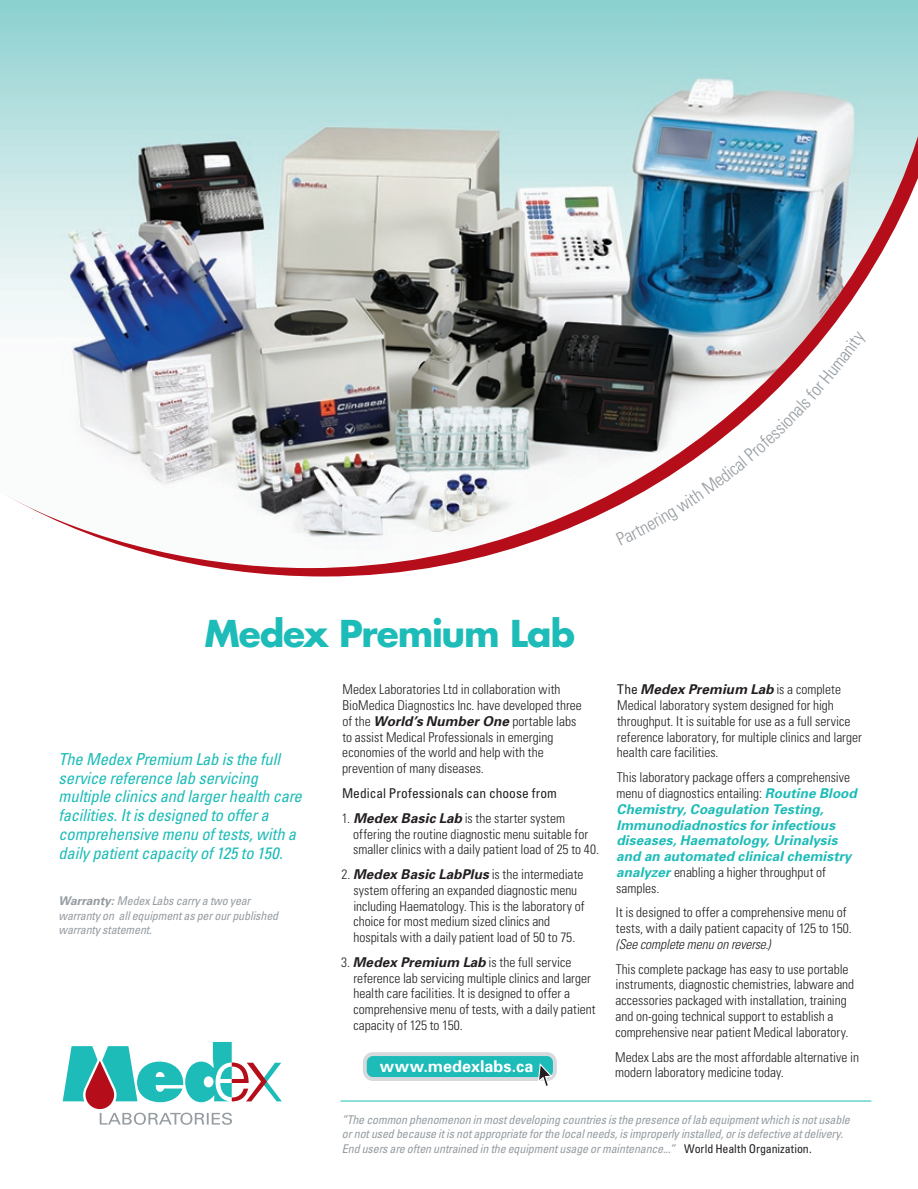
<style>
.page{position:relative;width:918px;height:1189px;background:#fff}
.page>*{position:absolute;margin:0;border:0;box-sizing:border-box;transform-origin:0 0}
.t1{font:700 36px "Futura";letter-spacing:-.03em;color:#1dbcb8}
.t2{font:italic condensed 16.5px/18.8px "Univers";letter-spacing:-.01em;color:#1dbcb8}
.t3{font:700 16.2px "Univers";letter-spacing:.005em;color:#fff}
.t4{font:300 condensed 13.5px/15.8px "Univers";color:#231f20}
.t5{font:italic 700 13.5px/15.8px "Univers";letter-spacing:.005em;color:#1dbcb8}
.t6{font:condensed 13.5px "Univers";letter-spacing:.005em;color:#231f20}
.t7{font:italic 300 condensed 13.5px "Univers";letter-spacing:-.005em;color:#231f20}
.t8{font:italic condensed 12px/14.2px "Univers";letter-spacing:-.01em;color:#959ca1}
.s1{font-weight:700;font-style:italic;font-stretch:normal}
.s2{font-weight:400}
.s3{font-weight:300;font-style:normal;font-stretch:condensed;color:#231f20}
.s4{font-style:normal;color:#231f20}
.s5{font-weight:700;font-stretch:normal}
</style>
<div class="page">
<img style="left:0;top:19px;width:918px;height:558px">
<svg style="left:63px;top:1042px;width:219px;height:82px"></svg>
<svg style="left:340px;top:1100px;width:532px;height:1px"></svg>
<svg style="left:363px;top:1052px;width:194px;height:34px"></svg>
<svg style="left:616px;top:331px;width:252px;height:215px"></svg>
<h1 class="t1" style="left:204px;top:608px;width:372px">Medex Premium Lab</h1>
<p class="t4" style="left:342px;top:681px;width:241px">Medex Laboratories Ltd in collaboration with BioMedica Diagnostics Inc. have developed three of the <span class="s1">World’s Number One</span> portable labs to assist Medical Professionals in emerging economies of the world and help with the prevention of many diseases.</p>
<p class="t6" style="left:342px;top:784px;width:216px">Medical Professionals can choose from</p>
<p class="t4" style="left:353px;top:809px;width:247px;text-indent:-11px">1. <span class="s1">Medex Basic Lab</span> is the starter system offering the routine diagnostic menu suitable for smaller clinics with a daily patient load of 25 to 40.</p>
<p class="t4" style="left:353px;top:866px;width:233px;text-indent:-12px">2. <span class="s1">Medex Basic LabPlus</span> is the intermediate system offering an expanded diagnostic menu including Haematology. This is the laboratory of choice for most medium sized clinics and hospitals with a daily patient load of 50 to 75.</p>
<p class="t4" style="left:353px;top:953px;width:244px;text-indent:-12px">3. <span class="s1">Medex Premium Lab</span> is the full service reference lab servicing multiple clinics and larger health care facilities. It is designed to offer a comprehensive menu of tests, with a daily patient capacity of 125 to 150.</p>
<p class="t4" style="left:617px;top:681px;width:247px"><span class="s2">The</span> <span class="s1">Medex Premium Lab</span> is a complete Medical laboratory system designed for high throughput. It is suitable for use as a full service reference laboratory, for multiple clinics and larger health care facilities.</p>
<p class="t5" style="left:616px;top:768px;width:242px"><span class="s3">This laboratory package offers a comprehensive menu of diagnostics entailing:</span> Routine Blood Chemistry, Coagulation Testing, Immunodiadnostics for infectious diseases, Haematology, Urinalysis and an automated clinical chemistry analyzer <span class="s3">enabling a higher throughput of samples.</span></p>
<p class="t4" style="left:616px;top:904px;width:238px">It is designed to offer a comprehensive menu of tests, with a daily patient capacity of 125 to 150.</p>
<p class="t7" style="left:616px;top:935px;width:156px">(See complete menu on reverse.)</p>
<p class="t4" style="left:615px;top:960px;width:240px">This complete package has easy to use portable instruments, diagnostic chemistries, labware and accessories packaged with installation, training and on-going technical support to establish a comprehensive near patient Medical laboratory.</p>
<p class="t4" style="left:615px;top:1048px;width:245px">Medex Labs are the most affordable alternative in modern laboratory medicine today.</p>
<p class="t8" style="left:342px;top:1112px;width:509px">”The common phenomenon in most developing countries is the presence of lab equipment which is not usable or not used because it is not appropriate for the local needs, is improperly installed, or is defective at delivery.<br>End users are often untrained in the equipment usage or maintenance...” <span class="s4">World Health Organization.</span></p>
<p class="t2" style="left:59px;top:749px;width:245px">The Medex Premium Lab is the full service reference lab servicing multiple clinics and larger health care facilities. It is designed to offer a comprehensive menu of tests, with a daily patient capacity of 125 to 150.</p>
<p class="t8" style="left:59px;top:893px;width:221px"><span class="s5">Warranty:</span> Medex Labs carry a two year warranty on all equipment as per our published warranty statement.</p>
<p class="t3" style="left:380px;top:1055px;width:155px">www.medexlabs.ca</p>
</div>
